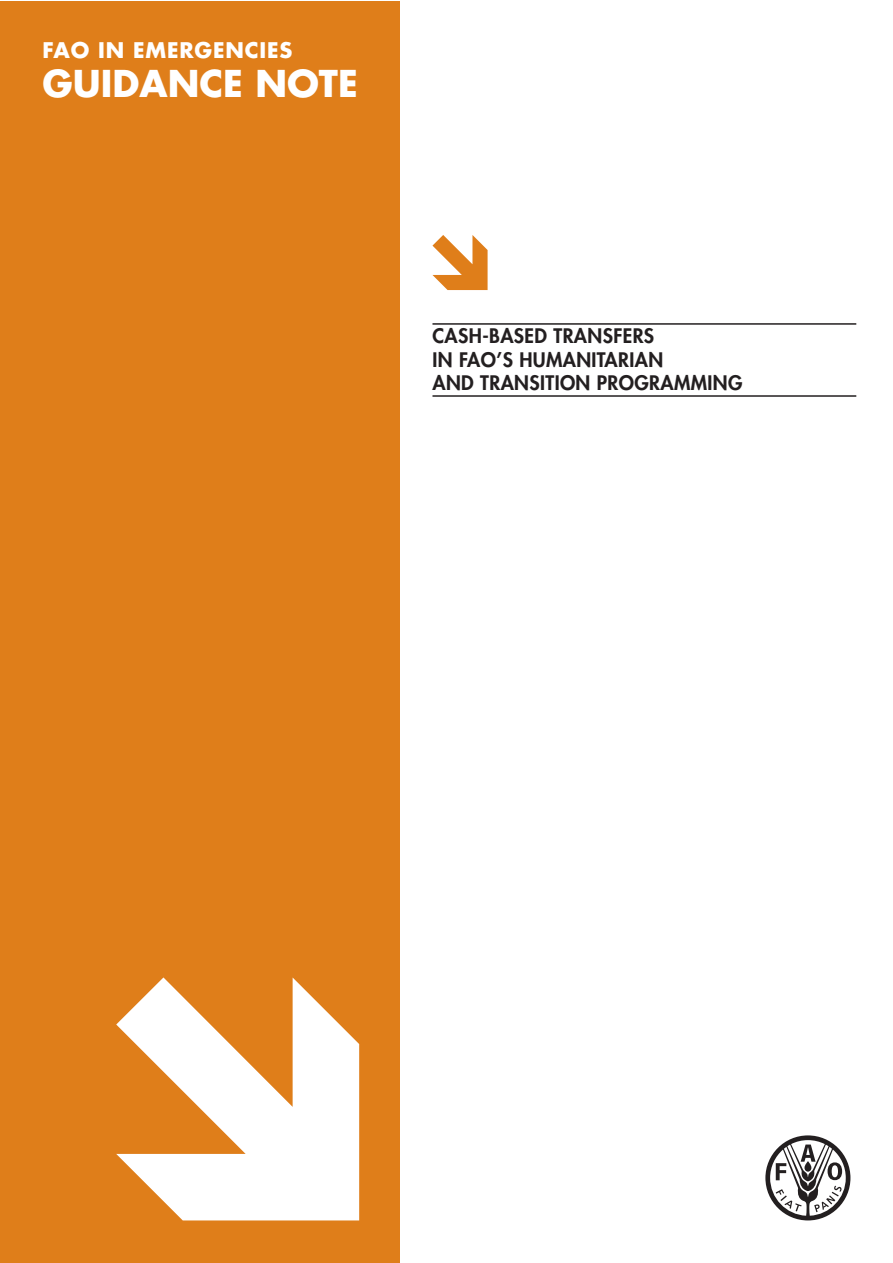
<style>
.page{position:relative;width:893px;height:1263px;background:#fff}
.page>*{position:absolute;margin:0;border:0;box-sizing:border-box;transform-origin:0 0}
.t1{font:700 36px "Futura Std";color:#fff}
.t2{font:700 21px "Futura Std";letter-spacing:.04em;color:#fff}
.t3{font:800 19.5px/23.4px "Futura Std";letter-spacing:.02em;color:#231f20}
</style>
<div class="page">
<div style="left:0;top:1px;width:400px;height:1262px;background:#df7e1a"></div>
<svg style="left:116px;top:977px;width:243px;height:243px;fill:#fff"></svg>
<svg style="left:765px;top:1135px;width:85px;height:85px"></svg>
<hr style="left:432px;top:323px;width:424px;height:2px;background:#231f20">
<hr style="left:432px;top:395px;width:424px;height:2px;background:#231f20">
<svg style="left:432px;top:235px;width:56px;height:55px"></svg>
<p class="t2" style="left:43px;top:36px;width:252px">FAO IN EMERGENCIES</p>
<h1 class="t1" style="left:43px;top:59px;width:317px">GUIDANCE NOTE</h1>
<p class="t3" style="left:432px;top:324px;width:311px">CASH-BASED TRANSFERS<br>IN FAO’S HUMANITARIAN<br>AND TRANSITION PROGRAMMING</p>
</div>
